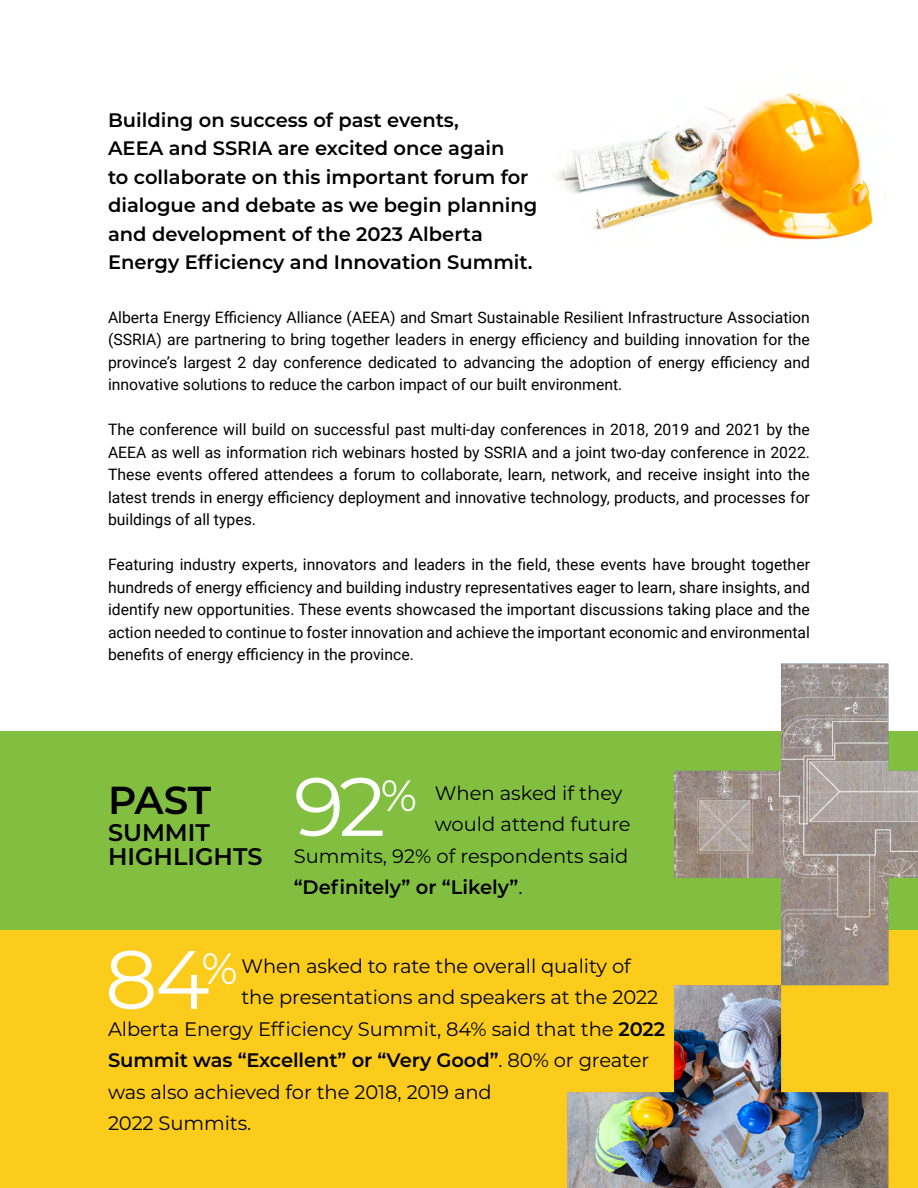
<style>
.page{position:relative;width:918px;height:1188px;background:#fff}
.page>*{position:absolute;margin:0;border:0;box-sizing:border-box;transform-origin:0 0}
.t1{font:82.5px "Montserrat";color:#fff}
.t2{font:600 39px "Montserrat";color:#000}
.t3{font:600 24px/24px "Montserrat";color:#000}
.t4{font:600 19.5px/28.5px "Montserrat";color:#000}
.t5{font:19.5px "Montserrat";letter-spacing:-.005em;color:#000}
.t6{font:15.75px/22.5px "Roboto";color:#000;text-align:justify}
.s1{font-weight:400}
.s2{font-weight:600}
</style>
<div class="page">
<img style="left:557px;top:93px;width:316px;height:147px">
<div style="left:0;top:923px;width:918px;height:265px;background:#fccc1c"></div>
<div style="left:0;top:731px;width:918px;height:199px;background:#82bf40"></div>
<img style="left:674px;top:664px;width:244px;height:321px">
<img style="left:567px;top:985px;width:321px;height:203px">
<p class="t4" style="left:108px;top:105px;width:431px">Building on success of past events,<br>AEEA and SSRIA are excited once again<br>to collaborate on this important forum for dialogue and debate as we begin planning and development of the 2023 Alberta Energy Efficiency and Innovation Summit.</p>
<p class="t6" style="left:108px;top:305px;width:704px">Alberta Energy Efficiency Alliance (AEEA) and Smart Sustainable Resilient Infrastructure Association (SSRIA) are partnering to bring together leaders in energy efficiency and building innovation for the province’s largest 2 day conference dedicated to advancing the adoption of energy efficiency and innovative solutions to reduce the carbon impact of our built environment.</p>
<p class="t6" style="left:108px;top:418px;width:704px">The conference will build on successful past multi-day conferences in 2018, 2019 and 2021 by the AEEA as well as information rich webinars hosted by SSRIA and a joint two-day conference in 2022.<br>These events offered attendees a forum to collaborate, learn, network, and receive insight into the latest trends in energy efficiency deployment and innovative technology, products, and processes for buildings of all types.</p>
<p class="t6" style="left:108px;top:553px;width:704px">Featuring industry experts, innovators and leaders in the field, these events have brought together hundreds of energy efficiency and building industry representatives eager to learn, share insights, and identify new opportunities. These events showcased the important discussions taking place and the action needed to continue to foster innovation and achieve the important economic and environmental benefits of energy efficiency in the province.</p>
<h2 class="t2" style="left:108px;top:772px;width:105px">PAST</h2>
<h3 class="t3" style="left:108px;top:819px;width:156px">SUMMIT<br>HIGHLIGHTS</h3>
<h1 class="t1" style="left:294px;top:750px;width:125px">92<sup>%</sup></h1>
<p class="t5" style="left:435px;top:779px;width:189px">When asked if they</p>
<p class="t5" style="left:435px;top:811px;width:197px">would attend future</p>
<p class="t5" style="left:294px;top:842px;width:336px">Summits, 92% of respondents said</p>
<p class="t4" style="left:294px;top:872px;width:230px">“Definitely” or “Likely”<span class="s1">.</span></p>
<h1 class="t1" style="left:105px;top:923px;width:134px">84<sup>%</sup></h1>
<p class="t5" style="left:242px;top:952px;width:391px">When asked to rate the overall quality of</p>
<p class="t5" style="left:242px;top:984px;width:418px">the presentations and speakers at the 2022</p>
<p class="t5" style="left:108px;top:1015px;width:559px">Alberta Energy Efficiency Summit, 84% said that the <span class="s2">2022</span></p>
<p class="t4" style="left:108px;top:1045px;width:543px">Summit was “Excellent” or “Very Good”<span class="s1">. 80% or greater</span></p>
<p class="t5" style="left:108px;top:1078px;width:385px">was also achieved for the 2018, 2019 and</p>
<p class="t5" style="left:108px;top:1110px;width:145px">2022 Summits.</p>
</div>
